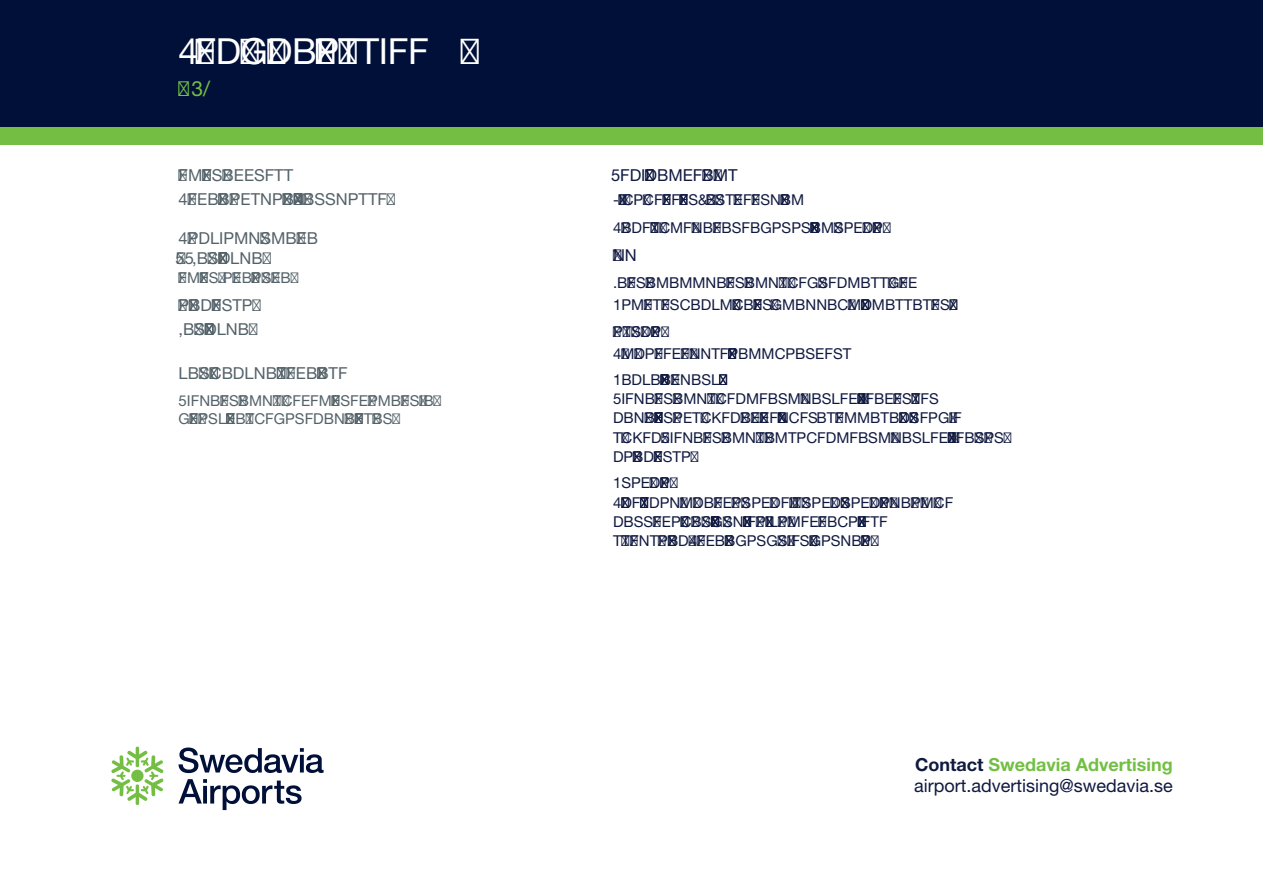
<style>
.page{position:relative;width:1263px;height:893px;background:#fff}
.page>*{position:absolute;margin:0;border:0;box-sizing:border-box;transform-origin:0 0}
.t1{font:36px "Helvetica Neue LT Std";letter-spacing:-.01em;color:#fff}
.t2{font:21px "Helvetica Neue LT Std";color:#74bf43}
.t3{font:18px/21.6px "Helvetica Neue LT Std";color:#101940}
.t4{font:16.5px/24px "Helvetica Neue LT Std";color:#546269}
.t5{font:16.5px "Helvetica Neue LT Std";color:#101940}
.t6{font:15px/19px "Helvetica Neue LT Std";color:#101940}
.t7{font:15px/18px "Helvetica Neue LT Std";color:#546269}
.s1{font-weight:700}
.s2{font-weight:700;color:#72bf43}
</style>
<div class="page">
<svg style="left:179px;top:747px;width:145px;height:26px"></svg>
<svg style="left:179px;top:779px;width:123px;height:31px"></svg>
<svg style="left:111px;top:747px;width:52px;height:58px"></svg>
<div style="left:0;top:0;width:1263px;height:128px;background:#001039"></div>
<div style="left:0;top:127px;width:1263px;height:17px;background:#74bf43"></div>
<h1 class="t1" style="left:178px;top:30px;width:302px">4QFDJGJDBUJPOTTIFF U</h1>
<h2 class="t2" style="left:179px;top:76px;width:33px">"3/</h2>
<p class="t4" style="left:179px;top:163px;width:218px">%FMJWFSZBEESFTT<br>4XFEBWJB(PETNPUBHOJ4UBSSNPTTFO</p>
<p class="t4" style="left:176px;top:228px;width:144px;line-height:20px">4UPDLIPMN"SMBOEB<br>55,BUSJO#ÊDLNBO</p>
<p class="t4" style="left:177px;top:246px;width:10px">"</p>
<p class="t7" style="left:179px;top:268px;width:121px">%FMJWFSZ.POEBZUP'SJEBZ</p>
<p class="t4" style="left:179px;top:293px;width:84px">$POUBDUQFSTPO ,BUSJO#ÊDLNBO</p>
<p class="t4" style="left:179px;top:361px;width:170px">LBUSJOCBDLNBO!TXFEBWJBTF</p>
<p class="t7" style="left:179px;top:391px;width:264px">5IFNBUFSJBMNVTUCFEFMJWFSFEOPMBUFSUIBO<br>GJWFXPSLJOHEBZTCFGPSFDBNQBJHOFTUBSU</p>
<p class="t5" style="left:611px;top:165px;width:128px">5FDIOJDBMEFUBJMT</p>
<p class="t6" style="left:613px;top:185px;width:279px;line-height:28.3px">-JHIUCPYCFUXFFOQJFS&amp;'BJSTJEFUFSNJOBM<br>4QBDFWJTJCMFJNBHFBSFB GPSPSJHOBMQSPEVDUJPO</p>
<p class="t5" style="left:613px;top:246px;width:25px">YNN</p>
<p class="t6" style="left:613px;top:271px;width:346px;line-height:22.2px">.BUFSJBM BMMNBUFSJBMNVTUCFGJSFDMBTTJGJFE<br>1PMZFTUFSCBDLMJUCBOFS#GMBNNBCJMJUZDMBTTBTQFS%*/</p>
<p class="t6" style="left:613px;top:320px;width:240px;line-height:22.2px">$POTUSVDUJPO<br>4JMJDPOFFEHF YNN TFXOUPBMMCPBSEFST</p>
<p class="t6" style="left:613px;top:370px;width:400px">1BDLBHJOBOENBSLJOH 5IFNBUFSJBMNVTUCFDMFBSMZNBSLFEXJUIUIFBEWFSUJTFS DBNQBJHOQFSJPE TVCKFDUBOEJOEFYOVNCFS BTXFMMBTBQJDUVSFPGUIF TVCKFDU5IFNBUFSJBMNVTUBMTPCFDMFBSMZNBSLFEXJUIUIFBJSQPSU DPOUBDUQFSTPO</p>
<p class="t6" style="left:613px;top:473px;width:342px">1SPEVDUJPO 4JODFJUTDPNQMJDBUFEUPQSPEVDFUIJTQSPEVDUQSPEVDUJPONBZPOMZCF DBSSJFEPVUCZBQSJOUHGJSNXJUIFOPVHILOPXMFEHFBCPVUIFTF TZTUFNT$POUBDU4XFEBWJBGPSGVSUIFSJOGPSNBUJPO</p>
<p class="t3" style="left:914px;top:753px;width:260px"><span class="s1">Contact</span> <span class="s2">Swedavia Advertising </span>airport.advertising@swedavia.se</p>
</div>
